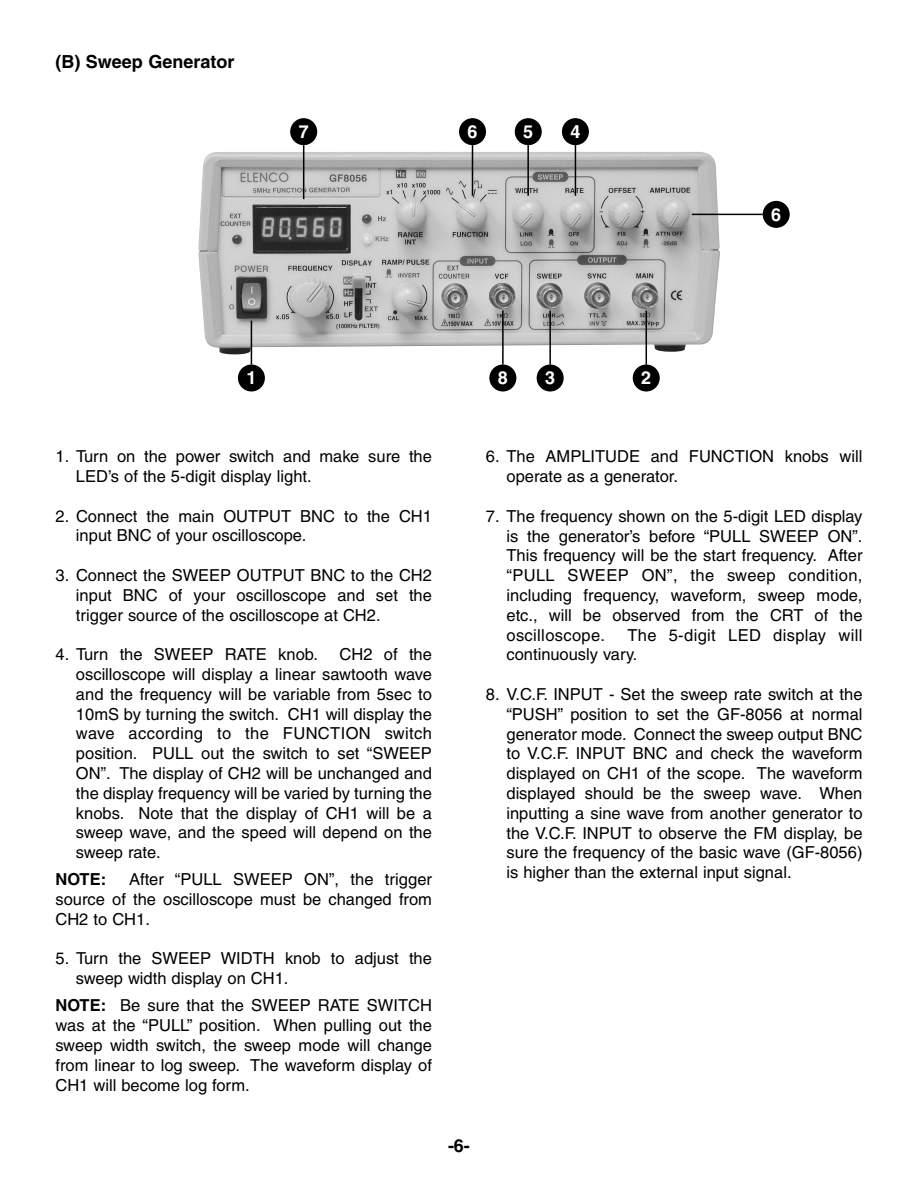
<style>
.page{position:relative;width:918px;height:1188px;background:#fff}
.page>*{position:absolute;margin:0;border:0;box-sizing:border-box;transform-origin:0 0}
.t1{font:700 18px "Helvetica";color:#000}
.t2{font:700 18px "Helvetica";color:#fff}
.t3{font:16.5px/19.8px "Helvetica";color:#000;text-align:justify}
.t4{font:16.5px/19.8px "Helvetica";letter-spacing:.02em;color:#000}
.t5{font:700 16.5px "Helvetica";color:#000}
.s1{font-weight:700}
</style>
<div class="page">
<img style="left:198px;top:152px;width:522px;height:202px">
<hr style="left:251px;top:321px;width:1px;height:43px;background:#000">
<hr style="left:549px;top:310px;width:2px;height:54px;background:#000">
<hr style="left:646px;top:310px;width:1px;height:54px;background:#000">
<div style="left:763px;top:201px;width:27px;height:27px;background:#000;border-radius:50%"></div>
<hr style="left:692px;top:214px;width:71px;height:1px;background:#000">
<hr style="left:472px;top:145px;width:1px;height:51px;background:#000">
<hr style="left:303px;top:145px;width:1px;height:54px;background:#000">
<div style="left:238px;top:364px;width:27px;height:28px;background:#000;border-radius:50%"></div>
<div style="left:537px;top:364px;width:27px;height:28px;background:#000;border-radius:50%"></div>
<div style="left:633px;top:364px;width:27px;height:28px;background:#000;border-radius:50%"></div>
<div style="left:290px;top:118px;width:27px;height:27px;background:#000;border-radius:50%"></div>
<div style="left:459px;top:118px;width:27px;height:27px;background:#000;border-radius:50%"></div>
<hr style="left:575px;top:145px;width:1px;height:51px;background:#000">
<div style="left:562px;top:118px;width:27px;height:27px;background:#000;border-radius:50%"></div>
<hr style="left:527px;top:145px;width:2px;height:51px;background:#000">
<div style="left:515px;top:118px;width:27px;height:27px;background:#000;border-radius:50%"></div>
<hr style="left:502px;top:310px;width:2px;height:54px;background:#000">
<div style="left:489px;top:364px;width:27px;height:28px;background:#000;border-radius:50%"></div>
<p class="t1" style="left:56px;top:55px;width:181px">(B) Sweep Generator</p>
<p class="t2" style="left:299px;top:125px;width:12px">7</p>
<p class="t2" style="left:468px;top:125px;width:12px">6</p>
<p class="t2" style="left:523px;top:125px;width:12px">5</p>
<p class="t2" style="left:570px;top:125px;width:12px">4</p>
<p class="t2" style="left:246px;top:371px;width:12px">1</p>
<p class="t2" style="left:545px;top:371px;width:12px">3</p>
<p class="t2" style="left:641px;top:371px;width:12px">2</p>
<p class="t2" style="left:498px;top:371px;width:12px">8</p>
<p class="t2" style="left:771px;top:208px;width:12px">6</p>
<p class="t3" style="left:76px;top:448px;width:358px;text-indent:-20px">1. Turn on the power switch and make sure the<br>LED’s of the 5-digit display light.</p>
<p class="t3" style="left:76px;top:508px;width:358px;text-indent:-20px">2. Connect the main OUTPUT BNC to the CH1 input BNC of your oscilloscope.</p>
<p class="t3" style="left:76px;top:567px;width:358px;text-indent:-20px">3. Connect the SWEEP OUTPUT BNC to the CH2 input BNC of your oscilloscope and set the trigger source of the oscilloscope at CH2.</p>
<p class="t3" style="left:56px;top:646px;width:264px">4. Turn the SWEEP RATE knob.</p>
<p class="t3" style="left:76px;top:646px;width:358px;text-indent:264px">CH2 of the oscilloscope will display a linear sawtooth wave and the frequency will be variable from 5sec to 10mS by turning the switch. CH1 will display the wave according to the FUNCTION switch position. PULL out the switch to set “SWEEP ON”. The display of CH2 will be unchanged and the display frequency will be varied by turning the knobs. Note that the display of CH1 will be a sweep wave, and the speed will depend on the sweep rate.</p>
<p class="t5" style="left:56px;top:873px;width:52px">NOTE:</p>
<p class="t3" style="left:56px;top:871px;width:378px;text-indent:74px">After “PULL SWEEP ON”, the trigger source of the oscilloscope must be changed from CH2 to CH1.</p>
<p class="t3" style="left:76px;top:950px;width:358px;text-indent:-20px">5. Turn the SWEEP WIDTH knob to adjust the sweep width display on CH1.</p>
<p class="t3" style="left:56px;top:997px;width:378px"><span class="s1">NOTE:</span> Be sure that the SWEEP RATE SWITCH was at the “PULL” position. When pulling out the sweep width switch, the sweep mode will change from linear to log sweep. The waveform display of CH1 will become log form.</p>
<p class="t3" style="left:506px;top:448px;width:358px;text-indent:-20px">6. The AMPLITUDE and FUNCTION knobs will operate as a generator.</p>
<p class="t3" style="left:506px;top:508px;width:358px;text-indent:-20px">7. The frequency shown on the 5-digit LED display is the generator’s before “PULL SWEEP ON”.<br>This frequency will be the start frequency. After “PULL SWEEP ON”, the sweep condition, including frequency, waveform, sweep mode, etc., will be observed from the CRT of the oscilloscope.</p>
<p class="t4" style="left:506px;top:626px;width:357px;text-indent:121px">The 5-digit LED display will continuously vary.</p>
<p class="t3" style="left:506px;top:686px;width:358px;text-indent:-20px">8. V.C.F. INPUT - Set the sweep rate switch at the “PUSH” position to set the GF-8056 at normal generator mode. Connect the sweep output BNC to V.C.F. INPUT BNC and check the waveform displayed on CH1 of the scope. The waveform displayed should be the sweep wave. When inputting a sine wave from another generator to the V.C.F. INPUT to observe the FM display, be sure the frequency of the basic wave (GF-8056) is higher than the external input signal.</p>
<p class="t1" style="left:448px;top:1139px;width:23px">-6-</p>
</div>
